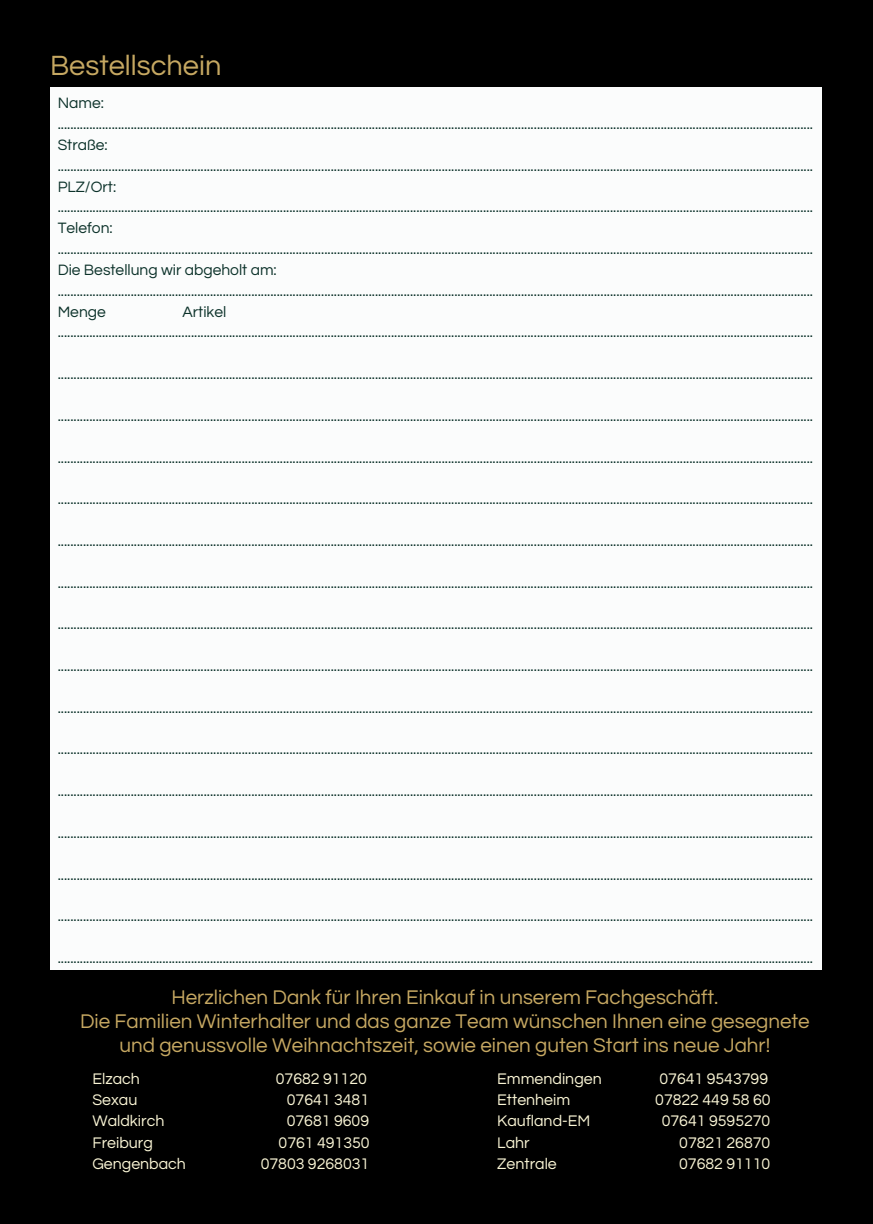
<style>
.page{position:relative;width:873px;height:1224px;background:#000}
.page>*{position:absolute;margin:0;border:0;box-sizing:border-box;transform-origin:0 0}
.t1{font:29px "Questrial";color:#c6a862}
.t2{font:20.6px/24px "Questrial";color:#c6a862;text-align:center}
.t3{font:16px "Questrial";color:#faf5d5}
.t4{font:15.6px/20.8px "Questrial";color:#0c322a}
</style>
<div class="page">
<div style="left:50px;top:87px;width:771px;height:883px;background:#fbfcfc"></div>
<h1 class="t1" style="left:50px;top:52px;width:173px">Bestellschein</h1>
<p class="t4" style="left:58px;top:93px;width:757px">Name: ..............................................................................................................................................................................................................................................<br>Straße: ..............................................................................................................................................................................................................................................<br>PLZ/Ort: ..............................................................................................................................................................................................................................................<br>Telefon: ..............................................................................................................................................................................................................................................<br>Die Bestellung wir abgeholt am: ..............................................................................................................................................................................................................................................<br>Menge</p>
<p class="t4" style="left:58px;top:301px;width:757px;text-indent:125px">Artikel ..............................................................................................................................................................................................................................................</p>
<p class="t4" style="left:58px;top:364px;width:757px">..............................................................................................................................................................................................................................................</p>
<p class="t4" style="left:58px;top:406px;width:757px">..............................................................................................................................................................................................................................................</p>
<p class="t4" style="left:58px;top:447px;width:757px">..............................................................................................................................................................................................................................................</p>
<p class="t4" style="left:58px;top:489px;width:757px">..............................................................................................................................................................................................................................................</p>
<p class="t4" style="left:58px;top:531px;width:757px">..............................................................................................................................................................................................................................................</p>
<p class="t4" style="left:58px;top:572px;width:757px">..............................................................................................................................................................................................................................................</p>
<p class="t4" style="left:58px;top:614px;width:757px">..............................................................................................................................................................................................................................................</p>
<p class="t4" style="left:58px;top:656px;width:757px">..............................................................................................................................................................................................................................................</p>
<p class="t4" style="left:58px;top:698px;width:757px">..............................................................................................................................................................................................................................................</p>
<p class="t4" style="left:58px;top:739px;width:757px">..............................................................................................................................................................................................................................................</p>
<p class="t4" style="left:58px;top:781px;width:757px">..............................................................................................................................................................................................................................................</p>
<p class="t4" style="left:58px;top:823px;width:757px">..............................................................................................................................................................................................................................................</p>
<p class="t4" style="left:58px;top:864px;width:757px">..............................................................................................................................................................................................................................................</p>
<p class="t4" style="left:58px;top:906px;width:757px">..............................................................................................................................................................................................................................................</p>
<p class="t4" style="left:58px;top:948px;width:757px">..............................................................................................................................................................................................................................................</p>
<h2 class="t2" style="left:80px;top:985px;width:731px">Herzlichen Dank für Ihren Einkauf in unserem Fachgeschäft.<br>Die Familien Winterhalter und das ganze Team wünschen Ihnen eine gesegnete und genussvolle Weihnachtszeit, sowie einen guten Start ins neue Jahr!</h2>
<p class="t3" style="left:497px;top:1071px;width:106px">Emmendingen</p>
<p class="t3" style="left:660px;top:1071px;width:110px">07641 9543799</p>
<p class="t3" style="left:497px;top:1092px;width:75px">Ettenheim</p>
<p class="t3" style="left:655px;top:1092px;width:117px">07822 449 58 60</p>
<p class="t3" style="left:497px;top:1113px;width:95px">Kaufland-EM</p>
<p class="t3" style="left:662px;top:1113px;width:110px">07641 9595270</p>
<p class="t3" style="left:497px;top:1135px;width:34px">Lahr</p>
<p class="t3" style="left:679px;top:1135px;width:93px">07821 26870</p>
<p class="t3" style="left:497px;top:1156px;width:61px">Zentrale</p>
<p class="t3" style="left:679px;top:1156px;width:93px">07682 91110</p>
<p class="t3" style="left:92px;top:1071px;width:49px">Elzach</p>
<p class="t3" style="left:276px;top:1071px;width:93px">07682 91120</p>
<p class="t3" style="left:92px;top:1092px;width:46px">Sexau</p>
<p class="t3" style="left:287px;top:1092px;width:84px">07641 3481</p>
<p class="t3" style="left:92px;top:1113px;width:74px">Waldkirch</p>
<p class="t3" style="left:287px;top:1113px;width:84px">07681 9609</p>
<p class="t3" style="left:92px;top:1135px;width:62px">Freiburg</p>
<p class="t3" style="left:279px;top:1135px;width:93px">0761 491350</p>
<p class="t3" style="left:92px;top:1156px;width:95px">Gengenbach</p>
<p class="t3" style="left:261px;top:1156px;width:110px">07803 9268031</p>
</div>
